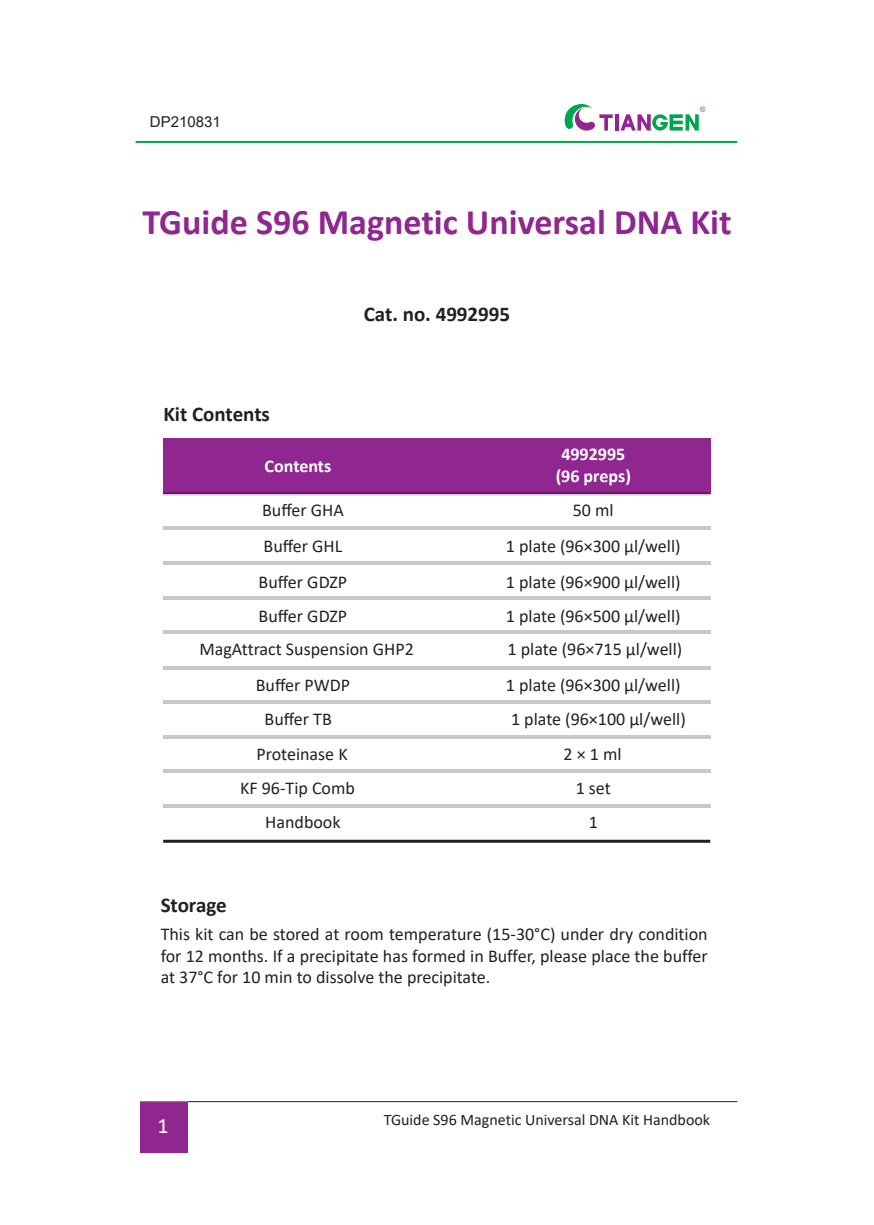
<style>
.page{position:relative;width:874px;height:1225px;background:#fff}
.page>*{position:absolute;margin:0;border:0;box-sizing:border-box;transform-origin:0 0}
.t1{font:700 36px "Calibri";color:#90268f}
.t2{font:22px "Calibri";color:#fff}
.t3{font:700 21px "Calibri";color:#231f20}
.t4{font:18px/21.6px "Calibri";color:#231f20;text-align:justify}
.t5{font:700 18px/21.6px "Calibri";color:#fff;text-align:center}
.t6{font:16px "Calibri";color:#231f20}
.t7{font:15px "Arial";color:#231f20}
</style>
<div class="page">
<hr style="left:135px;top:141px;width:601px;height:2px;background:#00a54f">
<hr style="left:615px;top:114px;width:3px;height:17px;background:#90268f">
<svg style="left:564px;top:104px;width:48px;height:27px"></svg>
<svg style="left:620px;top:107px;width:85px;height:24px"></svg>
<hr style="left:187px;top:1101px;width:549px;height:1px;background:#231f20">
<div style="left:139px;top:1102px;width:48px;height:51px;background:#90268f"></div>
<hr style="left:139px;top:1101px;width:48px;height:1px;background:#b65356">
<div style="left:163px;top:438px;width:547px;height:56px;background:#90268f"></div>
<hr style="left:163px;top:527px;width:547px;height:3px;background:#c7c8ca">
<hr style="left:163px;top:666px;width:547px;height:3px;background:#c7c8ca">
<hr style="left:163px;top:596px;width:547px;height:3px;background:#c7c8ca">
<hr style="left:163px;top:735px;width:547px;height:3px;background:#c7c8ca">
<hr style="left:163px;top:805px;width:547px;height:3px;background:#c7c8ca">
<hr style="left:163px;top:839px;width:547px;height:3px;background:#231f20">
<hr style="left:163px;top:561px;width:547px;height:3px;background:#c7c8ca">
<hr style="left:163px;top:701px;width:547px;height:3px;background:#c7c8ca">
<hr style="left:163px;top:630px;width:547px;height:3px;background:#c7c8ca">
<hr style="left:163px;top:770px;width:547px;height:3px;background:#c7c8ca">
<svg style="left:163px;top:494px;width:547px;height:1px"></svg>
<hr style="left:163px;top:492px;width:547px;height:2px;background:#741272">
<p class="t7" style="left:150px;top:112px;width:72px">DP210831</p>
<h1 class="t1" style="left:142px;top:197px;width:590px">TGuide S96 Magnetic Universal DNA Kit</h1>
<p class="t3" style="left:363px;top:299px;width:148px">Cat. no. 4992995</p>
<p class="t3" style="left:163px;top:399px;width:108px">Kit Contents</p>
<p class="t5" style="left:264px;top:455px;width:68px">Contents</p>
<p class="t5" style="left:555px;top:443px;width:77px">4992995 (96 preps)</p>
<p class="t4" style="left:262px;top:498px;width:83px">Buffer GHA</p>
<p class="t4" style="left:572px;top:498px;width:42px">50 ml</p>
<p class="t4" style="left:263px;top:534px;width:80px">Buffer GHL</p>
<p class="t4" style="left:505px;top:534px;width:176px">1 plate (96×300 μl/well)</p>
<p class="t4" style="left:258px;top:570px;width:90px">Buffer GDZP</p>
<p class="t4" style="left:505px;top:570px;width:176px">1 plate (96×900 μl/well)</p>
<p class="t4" style="left:258px;top:604px;width:90px">Buffer GDZP</p>
<p class="t4" style="left:505px;top:604px;width:176px">1 plate (96×500 μl/well)</p>
<p class="t4" style="left:199px;top:637px;width:216px">MagAttract Suspension GHP2</p>
<p class="t4" style="left:507px;top:637px;width:176px">1 plate (96×715 μl/well)</p>
<p class="t4" style="left:255px;top:673px;width:96px">Buffer PWDP</p>
<p class="t4" style="left:505px;top:673px;width:176px">1 plate (96×300 μl/well)</p>
<p class="t4" style="left:264px;top:707px;width:69px">Buffer TB</p>
<p class="t4" style="left:510px;top:707px;width:176px">1 plate (96×100 μl/well)</p>
<p class="t4" style="left:256px;top:742px;width:93px">Proteinase K</p>
<p class="t4" style="left:563px;top:742px;width:59px">2 × 1 ml</p>
<p class="t4" style="left:240px;top:776px;width:116px">KF 96-Tip Comb</p>
<p class="t4" style="left:575px;top:776px;width:37px">1 set</p>
<p class="t4" style="left:265px;top:810px;width:77px">Handbook</p>
<p class="t4" style="left:588px;top:810px;width:11px">1</p>
<p class="t3" style="left:160px;top:890px;width:67px">Storage</p>
<p class="t4" style="left:160px;top:923px;width:548px">This kit can be stored at room temperature (15-30°C) under dry condition for 12 months. If a precipitate has formed in Buffer, please place the buffer at 37°C for 10 min to dissolve the precipitate.</p>
<p class="t2" style="left:157px;top:1110px;width:13px">1</p>
<p class="t6" style="left:383px;top:1108px;width:328px">TGuide S96 Magnetic Universal DNA Kit Handbook</p>
</div>
